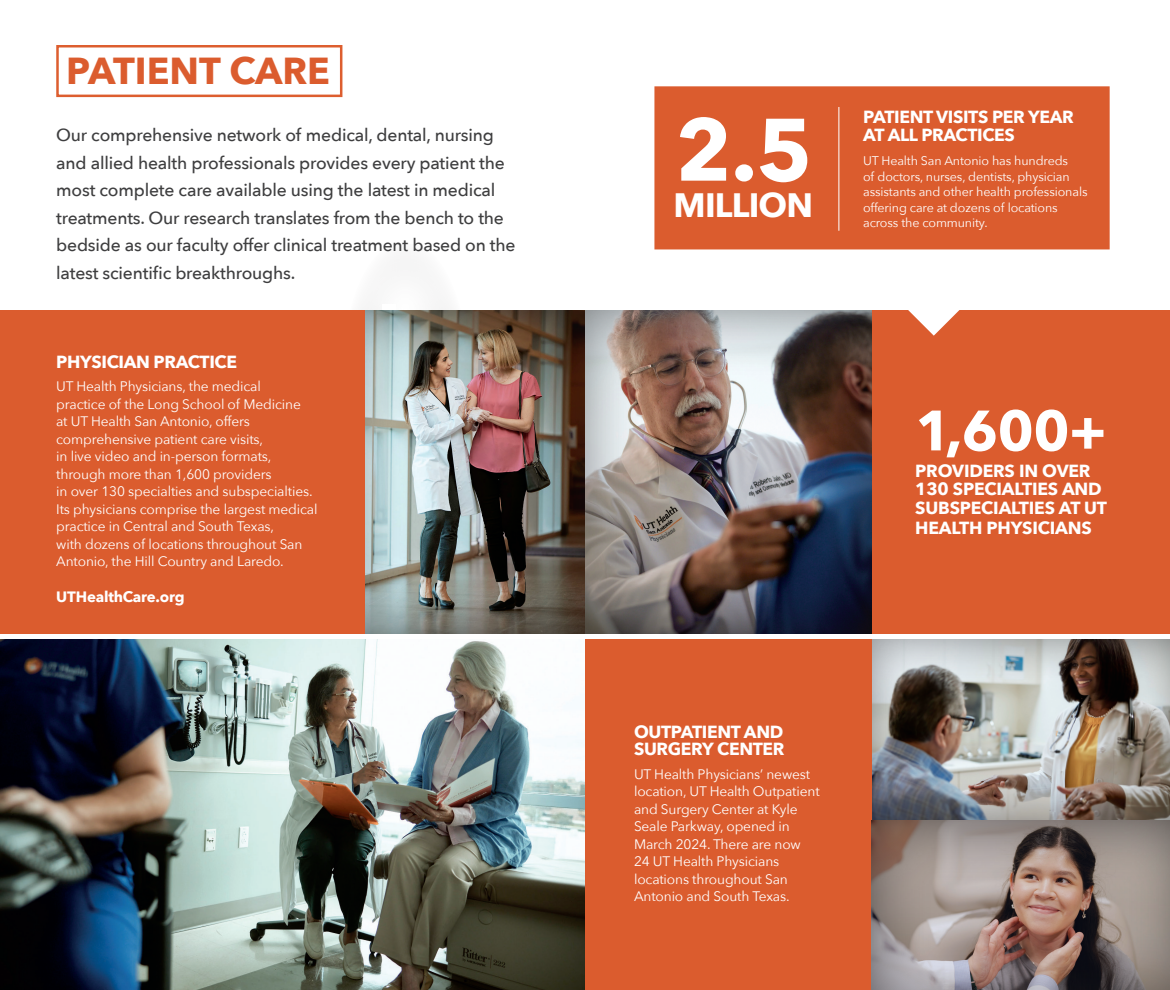
<style>
.page{position:relative;width:1170px;height:990px;background:#fff}
.page>*{position:absolute;margin:0;border:0;box-sizing:border-box;transform-origin:0 0}
.Big_Stat{font:700 87.5px "Avenir Next";color:#fff}
.body_text_Avenir{font:700 56.25px "Avenir Next";color:#fff}
.Tab_header{font:700 37.5px "Avenir Next";color:#db5c2e}
.Tab_header-2{font:700 33.75px "Avenir Next";letter-spacing:-.025em;color:#fff}
._1st_graf{font:500 17.5px/27.5px "Avenir Next";letter-spacing:-.01em;color:#3e3e3f}
.body_header_Avenir{font:700 17.5px/17.5px "Avenir Next";letter-spacing:-.02em;color:#fff}
.body_text_Avenir-2{font:700 17.5px/19.1px "Avenir Next";letter-spacing:-.01em;color:#fff}
.URL{font:700 15px "Avenir Next";letter-spacing:-.01em;color:#fff}
.body_text_Avenir-3{font:13.75px/17.5px "Avenir Next";letter-spacing:-.01em;color:#fff}
.body_text_Avenir-4{font:12.5px/15.6px "Avenir Next";letter-spacing:-.01em;color:#fff}
</style>
<div class="page">
<div style="left:338px;top:239px;width:130px;height:279px;background:#fbfbfb"></div>
<div style="left:871px;top:311px;width:299px;height:326px;background:#db5c2e"></div>
<div style="left:353px;top:309px;width:233px;height:329px;background:#231f20;opacity:.5"></div>
<div style="left:56px;top:45px;width:286px;height:52px;border:2px solid #dd5e2f"></div>
<div style="left:0;top:311px;width:365px;height:326px;background:#db5c2e"></div>
<div style="left:583px;top:309px;width:288px;height:329px;background:#231f20;opacity:.56"></div>
<svg style="left:908px;top:310px;width:52px;height:26px"></svg>
<div style="left:654px;top:86px;width:456px;height:163px;background:#db5c2e"></div>
<hr style="left:838px;top:107px;width:1px;height:124px;background:#fff">
<div style="left:870px;top:637px;width:300px;height:189px;background:#231f20;opacity:.5"></div>
<img style="left:0;top:639px;width:585px;height:351px">
<div style="left:585px;top:638px;width:286px;height:352px;background:#db5c2e"></div>
<hr style="left:0;top:635px;width:1170px;height:4px;background:#fff">
<div style="left:871px;top:819px;width:299px;height:171px;background:#231f20;opacity:.75"></div>
<p class="Tab_header" style="left:66px;top:38px;width:265px">PATIENT CARE</p>
<p class="_1st_graf" style="left:56px;top:121px;width:461px">Our comprehensive network of medical, dental, nursing and allied health professionals provides every patient the most complete care available using the latest in medical treatments. Our research translates from the bench to the bedside as our faculty offer clinical treatment based on the latest scientific breakthroughs.</p>
<p class="body_header_Avenir" style="left:56px;top:353px;width:182px">PHYSICIAN PRACTICE</p>
<p class="body_text_Avenir-3" style="left:56px;top:377px;width:263px">UT Health Physicians, the medical<br>practice of the Long School of Medicine<br>at UT Health San Antonio, offers comprehensive patient care visits,<br>in live video and in-person formats, through more than 1,600 providers<br>in over 130 specialties and subspecialties.<br>Its physicians comprise the largest medical practice in Central and South Texas,<br>with dozens of locations throughout San Antonio, the Hill Country and Laredo.</p>
<p class="URL" style="left:56px;top:584px;width:130px">UTHealthCare.org</p>
<p class="Big_Stat" style="left:675px;top:74px;width:139px">2.5</p>
<p class="Tab_header-2" style="left:674px;top:176px;width:141px">MILLION</p>
<p class="body_header_Avenir" style="left:863px;top:108px;width:212px">PATIENT VISITS PER YEAR<br>AT ALL PRACTICES</p>
<p class="body_text_Avenir-4" style="left:863px;top:152px;width:226px">UT Health San Antonio has hundreds<br>of doctors, nurses, dentists, physician assistants and other health professionals offering care at dozens of locations</p>
<p class="body_text_Avenir-4" style="left:863px;top:215px;width:126px">across the community.</p>
<p class="body_text_Avenir" style="left:915px;top:382px;width:193px">1,600+</p>
<p class="body_text_Avenir-2" style="left:915px;top:461px;width:193px">PROVIDERS IN OVER<br>130 SPECIALTIES AND<br>SUBSPECIALTIES AT UT<br>HEALTH PHYSICIANS</p>
<p class="body_header_Avenir" style="left:634px;top:723px;width:152px">OUTPATIENT AND<br>SURGERY CENTER</p>
<p class="body_text_Avenir-3" style="left:634px;top:764px;width:187px">UT Health Physicians’ newest location, UT Health Outpatient and Surgery Center at Kyle<br>Seale Parkway, opened in<br>March 2024. There are now<br>24 UT Health Physicians locations throughout San<br>Antonio and South Texas.</p>
</div>
